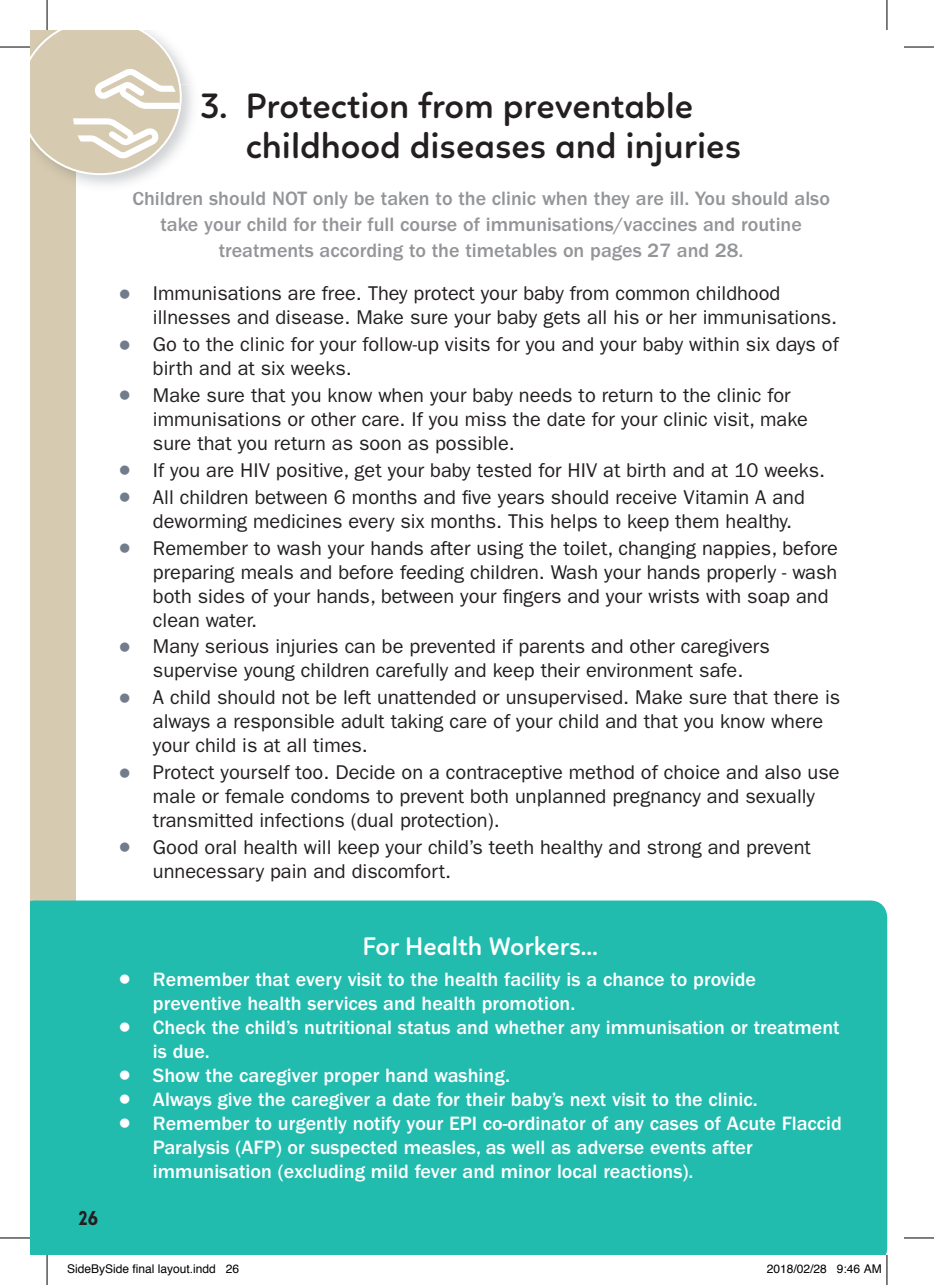
<style>
.page{position:relative;width:934px;height:1285px;background:#fff}
.page>*{position:absolute;margin:0;border:0;box-sizing:border-box;transform-origin:0 0}
.t1{font:600 36px/40px "Linotte";color:#231f20}
.t2{font:600 26px "Linotte";color:#fff}
.t3{font:20px/24px "ITC Franklin Gothic Std";color:#231f20}
.t4{font:500 20px/24px "ITC Franklin Gothic Std";color:#fff}
.t5{font:500 20px/26px "ITC Franklin Gothic Std";color:#939598;text-align:center}
.t6{font:700 20px "Intro Cond";color:#231f20}
.t7{font:12px "Helvetica";color:#000}
.s1{color:#717d8c}
</style>
<div class="page">
<div style="left:30px;top:30px;width:45px;height:1225px;background:#d6cab0"></div>
<div style="left:30px;top:900px;width:856px;height:355px;background:#22bcaf"></div>
<img style="left:67px;top:63px;width:124px;height:129px">
<img style="left:121px;top:84px;width:72px;height:108px">
<img style="left:135px;top:192px;width:40px;height:1px">
<svg style="left:30px;top:30px;width:152px;height:145px"></svg>
<hr style="left:0;top:47px;width:30px;height:1px;background:#000">
<hr style="left:903px;top:47px;width:30px;height:1px;background:#000">
<hr style="left:0;top:1237px;width:30px;height:1px;background:#000">
<hr style="left:903px;top:1237px;width:30px;height:1px;background:#000">
<hr style="left:47px;top:0;width:1px;height:30px;background:#000">
<hr style="left:47px;top:1255px;width:1px;height:30px;background:#000">
<hr style="left:886px;top:0;width:1px;height:30px;background:#000">
<hr style="left:886px;top:1255px;width:1px;height:30px;background:#000">
<h1 class="t1" style="left:245px;top:86px;width:496px;text-indent:-45px">3. Protection from preventable childhood diseases and injuries</h1>
<p class="t5" style="left:132px;top:186px;width:698px">Children should NOT only be taken to the clinic when they are ill. You should also take your child for their full course of immunisations/vaccines and routine treatments according to the timetables on pages 27 and 28.</p>
<p class="t3" style="left:153px;top:282px;width:685px;text-indent:-34px"><span class="s1">●</span> Immunisations are free. They protect your baby from common childhood illnesses and disease. Make sure your baby gets all his or her immunisations.</p>
<p class="t3" style="left:153px;top:332px;width:687px;text-indent:-34px"><span class="s1">●</span> Go to the clinic for your follow-up visits for you and your baby within six days of birth and at six weeks.</p>
<p class="t3" style="left:153px;top:383px;width:656px;text-indent:-34px"><span class="s1">●</span> Make sure that you know when your baby needs to return to the clinic for immunisations or other care. If you miss the date for your clinic visit, make sure that you return as soon as possible.</p>
<p class="t3" style="left:119px;top:458px;width:707px"><span class="s1">●</span> If you are HIV positive, get your baby tested for HIV at birth and at 10 weeks.</p>
<p class="t3" style="left:153px;top:485px;width:653px;text-indent:-34px"><span class="s1">●</span> All children between 6 months and five years should receive Vitamin A and deworming medicines every six months. This helps to keep them healthy.</p>
<p class="t3" style="left:153px;top:536px;width:686px;text-indent:-34px"><span class="s1">●</span> Remember to wash your hands after using the toilet, changing nappies, before preparing meals and before feeding children. Wash your hands properly - wash both sides of your hands, between your fingers and your wrists with soap and clean water.</p>
<p class="t3" style="left:119px;top:635px;width:652px;text-align:center"><span class="s1">●</span> Many serious injuries can be prevented if parents and other caregivers supervise young children carefully and keep their environment safe.</p>
<p class="t3" style="left:153px;top:685px;width:688px;text-indent:-34px"><span class="s1">●</span> A child should not be left unattended or unsupervised. Make sure that there is always a responsible adult taking care of your child and that you know where your child is at all times.</p>
<p class="t3" style="left:153px;top:760px;width:687px;text-indent:-34px"><span class="s1">●</span> Protect yourself too. Decide on a contraceptive method of choice and also use male or female condoms to prevent both unplanned pregnancy and sexually transmitted infections (dual protection).</p>
<p class="t3" style="left:153px;top:835px;width:659px;text-indent:-34px"><span class="s1">●</span> Good oral health will keep your child’s teeth healthy and strong and prevent unnecessary pain and discomfort.</p>
<h2 class="t2" style="left:362px;top:931px;width:237px">For Health Workers…</h2>
<p class="t4" style="left:153px;top:967px;width:604px;text-indent:-34px">● Remember that every visit to the health facility is a chance to provide preventive health services and health promotion.</p>
<p class="t4" style="left:153px;top:1015px;width:688px;text-indent:-34px">● Check the child’s nutritional status and whether any immunisation or treatment is due.</p>
<p class="t4" style="left:119px;top:1063px;width:392px">● Show the caregiver proper hand washing.</p>
<p class="t4" style="left:119px;top:1087px;width:640px">● Always give the caregiver a date for their baby’s next visit to the clinic.</p>
<p class="t4" style="left:153px;top:1111px;width:690px;text-indent:-34px">● Remember to urgently notify your EPI co-ordinator of any cases of Acute Flaccid<br>Paralysis (AFP) or suspected measles, as well as adverse events after immunisation (excluding mild fever and minor local reactions).</p>
<p class="t6" style="left:79px;top:1204px;width:21px">26</p>
<p class="t7" style="left:67px;top:1259px;width:174px">SideBySide final layout.indd 26</p>
<p class="t7" style="left:766px;top:1259px;width:116px">2018/02/28 9:46 AM</p>
</div>
